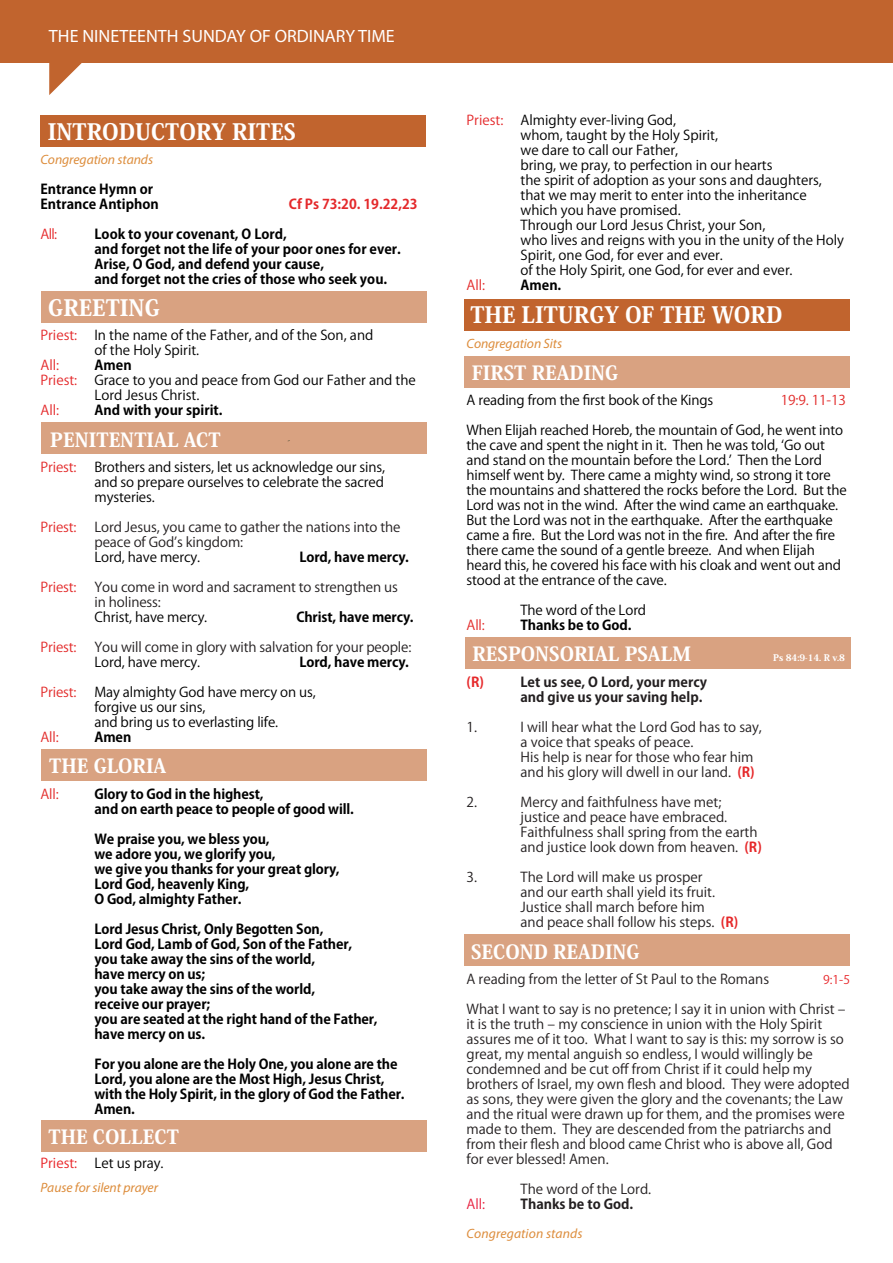
<style>
.page{position:relative;width:893px;height:1263px;background:#fff}
.page>*{position:absolute;margin:0;border:0;box-sizing:border-box;transform-origin:0 0}
.t1{font:800 22.35px "Koz Min Pro";color:#fff}
.t2{font:800 19.35px "Koz Min Pro";color:#fff}
.t3{font:17.85px "Myriad Pro";color:#fff}
.t4{font:13.5px/15px "Koz Go Pro";letter-spacing:-.01em;color:#000}
.t5{font:13.5px/15px "Koz Go Pro";color:#231f20}
.t6{font:700 13.5px/15px "Koz Go Pro";letter-spacing:-.01em;color:#000}
.t7{font:italic 13.5px "Myriad Pro";letter-spacing:-.005em;color:#dd8d3c}
.t8{font:700 13.5px/15px "Koz Go Pro";color:#231f20}
.t9{font:13.5px "Koz Go Pro";letter-spacing:-.01em;color:#e32a2a}
.t10{font:13.5px "Koz Go Pro";color:#e4292b}
.t11{font:13.5px "Koz Go Pro";letter-spacing:-.01em;color:#e22b2a}
.t12{font:700 13.5px "Koz Go Pro";color:#e4292b}
.t13{font:13.5px "Koz Go Pro";color:#e92428}
.t14{font:13.5px "Koz Go Pro";color:#e5282b}
.t15{font:13.5px "Koz Go Pro";color:#e7213f}
.t16{font:700 13.5px "Koz Go Pro";color:#e6282a}
.t17{font:12px "Koz Go Pro";color:#e8262a}
.t18{font:800 9px "Koz Min Pro";color:#fff}
.s1{font-weight:700;color:#e6282a}
</style>
<div class="page">
<div style="left:0;top:0;width:893px;height:62px;background:#c1642e"></div>
<svg style="left:49px;top:62px;width:39px;height:33px"></svg>
<div style="left:40px;top:115px;width:386px;height:32px;background:#c1642e"></div>
<div style="left:41px;top:291px;width:386px;height:32px;background:#d9a281"></div>
<div style="left:41px;top:422px;width:386px;height:32px;background:#d9a281"></div>
<div style="left:464px;top:299px;width:386px;height:32px;background:#c1642e"></div>
<div style="left:464px;top:356px;width:386px;height:32px;background:#d9a281"></div>
<div style="left:465px;top:637px;width:385px;height:32px;background:#d9a281"></div>
<div style="left:464px;top:934px;width:386px;height:32px;background:#d9a281"></div>
<div style="left:41px;top:1120px;width:386px;height:32px;background:#d9a281"></div>
<div style="left:41px;top:749px;width:386px;height:32px;background:#d9a281"></div>
<h3 class="t3" style="left:49px;top:25px;width:347px">THE NINETEENTH SUNDAY OF ORDINARY TIME</h3>
<h1 class="t1" style="left:48px;top:115px;width:250px">INTRODUCTORY RITES</h1>
<p class="t7" style="left:40px;top:151px;width:114px">Congregation stands</p>
<p class="t6" style="left:40px;top:182px;width:120px">Entrance Hymn or<br>Entrance Antiphon</p>
<p class="t12" style="left:289px;top:195px;width:130px">Cf Ps 73:20. 19.22,23</p>
<p class="t14" style="left:40px;top:225px;width:18px">All:</p>
<p class="t6" style="left:94px;top:227px;width:308px">Look to your covenant, O Lord,<br>and forget not the life of your poor ones for ever.<br>Arise, O God, and defend your cause,<br>and forget not the cries of those who seek you.</p>
<h1 class="t1" style="left:48px;top:291px;width:113px">GREETING</h1>
<p class="t10" style="left:40px;top:326px;width:38px">Priest:</p>
<p class="t4" style="left:94px;top:327px;width:280px">In the name of the Father, and of the Son, and of the Holy Spirit.</p>
<p class="t10" style="left:40px;top:356px;width:20px">All:</p>
<p class="t6" style="left:94px;top:358px;width:39px">Amen</p>
<p class="t10" style="left:40px;top:371px;width:38px">Priest:</p>
<p class="t4" style="left:94px;top:372px;width:323px">Grace to you and peace from God our Father and the<br>Lord Jesus Christ.</p>
<p class="t10" style="left:40px;top:401px;width:20px">All:</p>
<p class="t6" style="left:94px;top:403px;width:129px">And with your spirit.</p>
<h2 class="t2" style="left:50px;top:425px;width:172px">PENITENTIAL ACT</h2>
<p class="t9" style="left:40px;top:458px;width:38px">Priest:</p>
<p class="t4" style="left:94px;top:459px;width:292px;text-align:justify">Brothers and sisters, let us acknowledge our sins, and so prepare ourselves to celebrate the sacred mysteries.</p>
<p class="t9" style="left:40px;top:518px;width:38px">Priest:</p>
<p class="t5" style="left:94px;top:519px;width:308px">Lord Jesus, you came to gather the nations into the peace of Godʼs kingdom:</p>
<p class="t4" style="left:94px;top:549px;width:107px">Lord, have mercy.</p>
<p class="t6" style="left:299px;top:550px;width:111px">Lord, have mercy.</p>
<p class="t9" style="left:40px;top:578px;width:38px">Priest:</p>
<p class="t5" style="left:94px;top:579px;width:305px">You come in word and sacrament to strengthen us in holiness:</p>
<p class="t4" style="left:94px;top:609px;width:114px">Christ, have mercy.</p>
<p class="t6" style="left:296px;top:610px;width:119px">Christ, have mercy.</p>
<p class="t9" style="left:40px;top:638px;width:38px">Priest:</p>
<p class="t5" style="left:94px;top:639px;width:318px">You will come in glory with salvation for your people:</p>
<p class="t4" style="left:94px;top:654px;width:107px">Lord, have mercy.</p>
<p class="t6" style="left:299px;top:655px;width:111px">Lord, have mercy.</p>
<p class="t11" style="left:40px;top:683px;width:38px">Priest:</p>
<p class="t4" style="left:94px;top:684px;width:223px">May almighty God have mercy on us, forgive us our sins,<br>and bring us to everlasting life.</p>
<p class="t11" style="left:40px;top:728px;width:20px">All:</p>
<p class="t6" style="left:94px;top:730px;width:38px">Amen</p>
<h2 class="t2" style="left:49px;top:752px;width:119px">THE GLORIA</h2>
<p class="t11" style="left:40px;top:785px;width:20px">All:</p>
<p class="t6" style="left:94px;top:787px;width:261px">Glory to God in the highest,<br>and on earth peace to people of good will.</p>
<p class="t6" style="left:94px;top:832px;width:247px">We praise you, we bless you,<br>we adore you, we glorify you,<br>we give you thanks for your great glory,<br>Lord God, heavenly King,<br>O God, almighty Father.</p>
<p class="t6" style="left:94px;top:922px;width:285px">Lord Jesus Christ, Only Begotten Son,<br>Lord God, Lamb of God, Son of the Father, you take away the sins of the world,<br>have mercy on us;<br>you take away the sins of the world,<br>receive our prayer;<br>you are seated at the right hand of the Father, have mercy on us.</p>
<p class="t6" style="left:94px;top:1057px;width:311px">For you alone are the Holy One, you alone are the Lord, you alone are the Most High, Jesus Christ, with the Holy Spirit, in the glory of God the Father.<br>Amen.</p>
<h2 class="t2" style="left:48px;top:1122px;width:132px">THE COLLECT</h2>
<p class="t13" style="left:40px;top:1154px;width:38px">Priest:</p>
<p class="t4" style="left:94px;top:1155px;width:70px">Let us pray.</p>
<p class="t7" style="left:40px;top:1179px;width:119px">Pause for silent prayer</p>
<p class="t10" style="left:466px;top:112px;width:38px">Priest:</p>
<p class="t4" style="left:520px;top:113px;width:325px">Almighty ever-living God,<br>whom, taught by the Holy Spirit,<br>we dare to call our Father,<br>bring, we pray, to perfection in our hearts<br>the spirit of adoption as your sons and daughters, that we may merit to enter into the inheritance which you have promised.<br>Through our Lord Jesus Christ, your Son,<br>who lives and reigns with you in the unity of the Holy Spirit, one God, for ever and ever.<br>of the Holy Spirit, one God, for ever and ever.</p>
<p class="t9" style="left:466px;top:276px;width:20px">All:</p>
<p class="t6" style="left:520px;top:279px;width:42px">Amen.</p>
<h1 class="t1" style="left:470px;top:299px;width:313px">THE LITURGY OF THE WORD</h1>
<p class="t7" style="left:466px;top:335px;width:97px">Congregation Sits</p>
<h2 class="t2" style="left:472px;top:358px;width:148px">FIRST READING</h2>
<p class="t4" style="left:466px;top:393px;width:248px">A reading from the first book of the Kings</p>
<p class="t11" style="left:781px;top:391px;width:67px">19:9. 11-13</p>
<p class="t4" style="left:466px;top:423px;width:382px">When Elijah reached Horeb, the mountain of God, he went into the cave and spent the night in it. Then he was told, ʻGo out and stand on the mountain before the Lord.ʼ Then the Lord himself went by. There came a mighty wind, so strong it tore the mountains and shattered the rocks before the Lord. But the Lord was not in the wind. After the wind came an earthquake.<br>But the Lord was not in the earthquake. After the earthquake came a fire. But the Lord was not in the fire. And after the fire there came the sound of a gentle breeze. And when Elijah heard this, he covered his face with his cloak and went out and stood at the entrance of the cave.</p>
<p class="t4" style="left:520px;top:603px;width:127px">The word of the Lord</p>
<p class="t11" style="left:466px;top:616px;width:20px">All:</p>
<p class="t6" style="left:520px;top:618px;width:112px">Thanks be to God.</p>
<h2 class="t2" style="left:472px;top:640px;width:220px">RESPONSORIAL PSALM</h2>
<p class="t18" style="left:773px;top:651px;width:73px">Ps 84:9-14. R v.8</p>
<p class="t16" style="left:466px;top:673px;width:19px">(R)</p>
<p class="t8" style="left:520px;top:675px;width:188px">Let us see, O Lord, your mercy and give us your saving help.</p>
<p class="t5" style="left:466px;top:720px;width:12px">1.</p>
<p class="t5" style="left:520px;top:720px;width:243px">I will hear what the Lord God has to say, a voice that speaks of peace.<br>His help is near for those who fear him and his glory will dwell in our land. <span class="s1">(R)</span></p>
<p class="t5" style="left:466px;top:795px;width:12px">2.</p>
<p class="t5" style="left:520px;top:795px;width:243px">Mercy and faithfulness have met; justice and peace have embraced.<br>Faithfulness shall spring from the earth and justice look down from heaven. <span class="s1">(R)</span></p>
<p class="t5" style="left:466px;top:870px;width:12px">3.</p>
<p class="t5" style="left:520px;top:870px;width:219px">The Lord will make us prosper<br>and our earth shall yield its fruit.<br>Justice shall march before him<br>and peace shall follow his steps. <span class="s1">(R)</span></p>
<h2 class="t2" style="left:471px;top:937px;width:170px">SECOND READING</h2>
<p class="t5" style="left:466px;top:972px;width:304px">A reading from the letter of St Paul to the Romans</p>
<p class="t17" style="left:823px;top:972px;width:28px">9:1-5</p>
<p class="t5" style="left:466px;top:1002px;width:385px">What I want to say is no pretence; I say it in union with Christ ‒ it is the truth ‒ my conscience in union with the Holy Spirit assures me of it too. What I want to say is this: my sorrow is so great, my mental anguish so endless, I would willingly be condemned and be cut off from Christ if it could help my brothers of Israel, my own flesh and blood. They were adopted as sons, they were given the glory and the covenants; the Law and the ritual were drawn up for them, and the promises were made to them. They are descended from the patriarchs and from their flesh and blood came Christ who is above all, God for ever blessed! Amen.</p>
<p class="t5" style="left:520px;top:1182px;width:132px">The word of the Lord.</p>
<p class="t15" style="left:466px;top:1195px;width:20px">All:</p>
<p class="t8" style="left:520px;top:1197px;width:114px">Thanks be to God.</p>
<p class="t7" style="left:466px;top:1225px;width:118px">Congregation stands</p>
</div>
